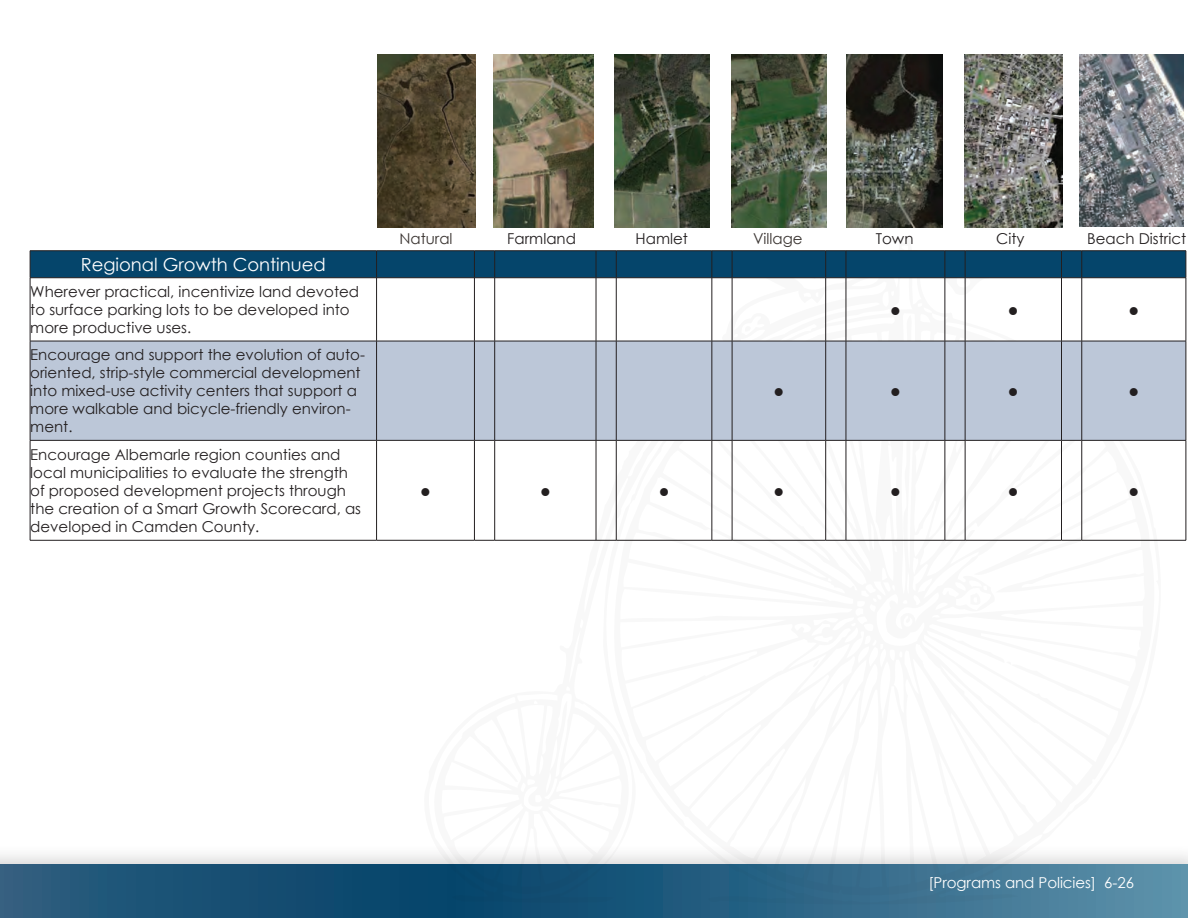
<style>
.page{position:relative;width:1188px;height:918px;background:#fff}
.page>*{position:absolute;margin:0;border:0;box-sizing:border-box;transform-origin:0 0}
.t1{font:25.5px "Calibri";color:#231f20}
.t2{font:18px "Century Gothic";color:#fff}
.t3{font:15px/18px "Century Gothic";color:#231f20}
.t4{font:15px "Century Gothic";letter-spacing:-.005em;color:#fff}
.t5{font:15px "Century Gothic";color:#3b3532}
</style>
<div class="page">
<div style="left:0;top:843px;width:1188px;height:75px;background:#231f20;opacity:.17"></div>
<svg style="left:0;top:864px;width:1188px;height:54px;background:#21597b"></svg>
<svg style="left:423px;top:284px;width:739px;height:622px"></svg>
<div style="left:31px;top:342px;width:1155px;height:98px;background:#bcc7d8"></div>
<svg style="left:30px;top:250px;width:1157px;height:34px;background:#32627f"></svg>
<hr style="left:30px;top:278px;width:1px;height:63px;background:#231f20">
<hr style="left:376px;top:278px;width:1px;height:63px;background:#231f20">
<hr style="left:474px;top:278px;width:1px;height:63px;background:#231f20">
<hr style="left:494px;top:278px;width:1px;height:63px;background:#231f20">
<hr style="left:596px;top:278px;width:1px;height:63px;background:#231f20">
<hr style="left:616px;top:278px;width:1px;height:63px;background:#231f20">
<hr style="left:712px;top:278px;width:1px;height:63px;background:#231f20">
<hr style="left:732px;top:278px;width:1px;height:63px;background:#231f20">
<hr style="left:825px;top:278px;width:1px;height:63px;background:#231f20">
<hr style="left:846px;top:278px;width:1px;height:63px;background:#231f20">
<hr style="left:945px;top:278px;width:1px;height:63px;background:#231f20">
<hr style="left:965px;top:278px;width:1px;height:63px;background:#231f20">
<hr style="left:1061px;top:278px;width:1px;height:63px;background:#231f20">
<hr style="left:1081px;top:278px;width:1px;height:63px;background:#231f20">
<hr style="left:1186px;top:278px;width:1px;height:63px;background:#231f20">
<hr style="left:30px;top:341px;width:1px;height:99px;background:#231f20">
<hr style="left:30px;top:341px;width:347px;height:1px;background:#231f20">
<hr style="left:377px;top:341px;width:97px;height:1px;background:#231f20">
<svg style="left:475px;top:341px;width:19px;height:1px"></svg>
<hr style="left:495px;top:341px;width:101px;height:1px;background:#231f20">
<svg style="left:597px;top:341px;width:19px;height:1px"></svg>
<hr style="left:616px;top:341px;width:96px;height:1px;background:#231f20">
<svg style="left:713px;top:341px;width:19px;height:1px"></svg>
<hr style="left:732px;top:341px;width:94px;height:1px;background:#231f20">
<svg style="left:826px;top:341px;width:20px;height:1px"></svg>
<hr style="left:846px;top:341px;width:99px;height:1px;background:#231f20">
<svg style="left:946px;top:341px;width:19px;height:1px"></svg>
<hr style="left:965px;top:341px;width:97px;height:1px;background:#231f20">
<svg style="left:1062px;top:341px;width:19px;height:1px"></svg>
<hr style="left:1082px;top:341px;width:104px;height:1px;background:#231f20">
<hr style="left:376px;top:341px;width:1px;height:99px;background:#231f20">
<hr style="left:474px;top:341px;width:1px;height:99px;background:#231f20">
<hr style="left:494px;top:341px;width:1px;height:99px;background:#231f20">
<hr style="left:596px;top:341px;width:1px;height:99px;background:#231f20">
<hr style="left:616px;top:341px;width:1px;height:99px;background:#231f20">
<hr style="left:712px;top:341px;width:1px;height:99px;background:#231f20">
<hr style="left:732px;top:341px;width:1px;height:99px;background:#231f20">
<hr style="left:825px;top:341px;width:1px;height:99px;background:#231f20">
<hr style="left:846px;top:341px;width:1px;height:99px;background:#231f20">
<hr style="left:945px;top:341px;width:1px;height:99px;background:#231f20">
<hr style="left:965px;top:341px;width:1px;height:99px;background:#231f20">
<hr style="left:1061px;top:341px;width:1px;height:99px;background:#231f20">
<hr style="left:1081px;top:341px;width:1px;height:99px;background:#231f20">
<hr style="left:1186px;top:341px;width:1px;height:99px;background:#231f20">
<hr style="left:30px;top:441px;width:1px;height:99px;background:#231f20">
<hr style="left:30px;top:440px;width:347px;height:1px;background:#231f20">
<hr style="left:377px;top:440px;width:97px;height:1px;background:#231f20">
<svg style="left:474px;top:440px;width:21px;height:1px"></svg>
<hr style="left:495px;top:440px;width:101px;height:1px;background:#231f20">
<svg style="left:596px;top:440px;width:20px;height:1px"></svg>
<hr style="left:616px;top:440px;width:96px;height:1px;background:#231f20">
<svg style="left:712px;top:440px;width:20px;height:1px"></svg>
<hr style="left:732px;top:440px;width:94px;height:1px;background:#231f20">
<svg style="left:826px;top:440px;width:20px;height:1px"></svg>
<hr style="left:846px;top:440px;width:99px;height:1px;background:#231f20">
<svg style="left:945px;top:440px;width:20px;height:1px"></svg>
<hr style="left:965px;top:440px;width:97px;height:1px;background:#231f20">
<svg style="left:1062px;top:440px;width:20px;height:1px"></svg>
<hr style="left:1082px;top:440px;width:104px;height:1px;background:#231f20">
<hr style="left:376px;top:441px;width:1px;height:99px;background:#231f20">
<hr style="left:474px;top:441px;width:1px;height:99px;background:#231f20">
<hr style="left:494px;top:441px;width:1px;height:99px;background:#231f20">
<hr style="left:596px;top:441px;width:1px;height:99px;background:#231f20">
<hr style="left:616px;top:441px;width:1px;height:99px;background:#231f20">
<hr style="left:712px;top:441px;width:1px;height:99px;background:#231f20">
<hr style="left:732px;top:441px;width:1px;height:99px;background:#231f20">
<hr style="left:825px;top:441px;width:1px;height:99px;background:#231f20">
<hr style="left:846px;top:441px;width:1px;height:99px;background:#231f20">
<hr style="left:945px;top:441px;width:1px;height:99px;background:#231f20">
<hr style="left:965px;top:441px;width:1px;height:99px;background:#231f20">
<hr style="left:1061px;top:441px;width:1px;height:99px;background:#231f20">
<hr style="left:1081px;top:441px;width:1px;height:99px;background:#231f20">
<hr style="left:1186px;top:441px;width:1px;height:99px;background:#231f20">
<hr style="left:30px;top:540px;width:347px;height:1px;background:#231f20">
<hr style="left:377px;top:540px;width:97px;height:1px;background:#231f20">
<svg style="left:474px;top:540px;width:21px;height:1px"></svg>
<hr style="left:495px;top:540px;width:101px;height:1px;background:#231f20">
<svg style="left:596px;top:540px;width:20px;height:1px"></svg>
<hr style="left:616px;top:540px;width:96px;height:1px;background:#231f20">
<svg style="left:712px;top:540px;width:20px;height:1px"></svg>
<hr style="left:732px;top:540px;width:94px;height:1px;background:#231f20">
<svg style="left:826px;top:540px;width:20px;height:1px"></svg>
<hr style="left:846px;top:540px;width:99px;height:1px;background:#231f20">
<svg style="left:945px;top:540px;width:20px;height:1px"></svg>
<hr style="left:965px;top:540px;width:97px;height:1px;background:#231f20">
<svg style="left:1062px;top:540px;width:20px;height:1px"></svg>
<hr style="left:1082px;top:540px;width:104px;height:1px;background:#231f20">
<img style="left:494px;top:55px;width:99px;height:172px">
<img style="left:964px;top:55px;width:98px;height:172px">
<img style="left:847px;top:55px;width:96px;height:172px">
<img style="left:731px;top:54px;width:95px;height:173px">
<img style="left:614px;top:55px;width:95px;height:172px">
<img style="left:1080px;top:55px;width:103px;height:172px">
<img style="left:377px;top:55px;width:98px;height:172px">
<p class="t2" style="left:81px;top:252px;width:246px">Regional Growth Continued</p>
<p class="t3" style="left:30px;top:282px;width:330px">Wherever practical, incentivize land devoted to surface parking lots to be developed into more productive uses.</p>
<p class="t3" style="left:30px;top:346px;width:336px">Encourage and support the evolution of auto&shy;oriented, strip-style commercial development into mixed-use activity centers that support a more walkable and bicycle-friendly environ&shy;ment.</p>
<p class="t3" style="left:30px;top:445px;width:332px">Encourage Albemarle region counties and local municipalities to evaluate the strength of proposed development projects through the creation of a Smart Growth Scorecard, as developed in Camden County.</p>
<p class="t5" style="left:399px;top:228px;width:55px">Natural</p>
<p class="t3" style="left:507px;top:229px;width:70px">Farmland</p>
<p class="t3" style="left:636px;top:230px;width:54px">Hamlet</p>
<p class="t5" style="left:753px;top:228px;width:51px">Village</p>
<p class="t3" style="left:876px;top:230px;width:39px">Town</p>
<p class="t3" style="left:996px;top:230px;width:30px">City</p>
<p class="t3" style="left:1087px;top:230px;width:100px">Beach District</p>
<h1 class="t1" style="left:889px;top:294px;width:14px">•</h1>
<h1 class="t1" style="left:1007px;top:294px;width:14px">•</h1>
<h1 class="t1" style="left:1127px;top:294px;width:14px">•</h1>
<h1 class="t1" style="left:773px;top:376px;width:14px">•</h1>
<h1 class="t1" style="left:889px;top:376px;width:14px">•</h1>
<h1 class="t1" style="left:1007px;top:376px;width:14px">•</h1>
<h1 class="t1" style="left:1127px;top:376px;width:14px">•</h1>
<h1 class="t1" style="left:419px;top:475px;width:14px">•</h1>
<h1 class="t1" style="left:539px;top:475px;width:14px">•</h1>
<h1 class="t1" style="left:658px;top:475px;width:14px">•</h1>
<h1 class="t1" style="left:773px;top:475px;width:14px">•</h1>
<h1 class="t1" style="left:889px;top:475px;width:14px">•</h1>
<h1 class="t1" style="left:1007px;top:475px;width:14px">•</h1>
<h1 class="t1" style="left:1127px;top:475px;width:14px">•</h1>
<p class="t4" style="left:928px;top:872px;width:207px">[Programs and Policies] 6-26</p>
</div>
